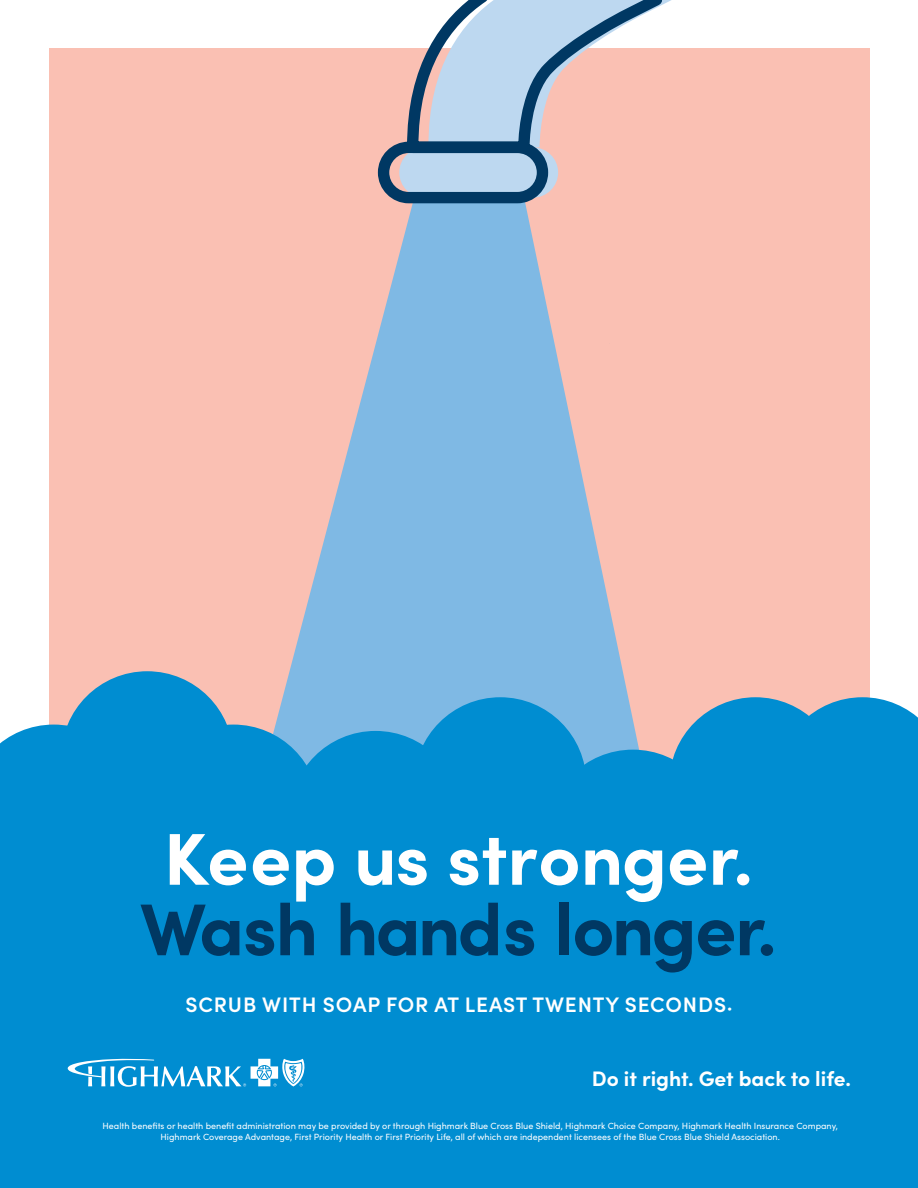
<style>
.page{position:relative;width:918px;height:1188px;background:#fff}
.page>*{position:absolute;margin:0;border:0;box-sizing:border-box;transform-origin:0 0}
.t1{font:700 73.5px "Sofia Pro";letter-spacing:-.03em;color:#003863}
.t2{font:700 73.5px "Sofia Pro";color:#fff}
.t3{font:600 21px "Sofia Pro";letter-spacing:.04em;color:#fff}
.t4{font:700 21px "Sofia Pro";color:#fff}
.t5{font:9px/10.8px "Sofia Pro";color:#fff;text-align:center}
</style>
<div class="page">
<div style="left:49px;top:49px;width:820px;height:814px;background:#fac0b3"></div>
<svg style="left:258px;top:209px;width:390px;height:556px;fill:#7fb9e4"></svg>
<div style="left:0;top:848px;width:918px;height:340px;background:#008dd1"></div>
<svg style="left:372px;top:0;width:300px;height:209px"></svg>
<div style="left:0;top:725px;width:91px;height:123px;background:#008dd1"></div>
<div style="left:61px;top:671px;width:172px;height:172px;background:#008dd1;border-radius:50%"></div>
<div style="left:86px;top:734px;width:172px;height:172px;background:#008dd1;border-radius:50%"></div>
<div style="left:147px;top:725px;width:172px;height:172px;background:#008dd1;border-radius:50%"></div>
<div style="left:289px;top:731px;width:173px;height:172px;background:#008dd1;border-radius:50%"></div>
<div style="left:414px;top:697px;width:172px;height:172px;background:#008dd1;border-radius:50%"></div>
<div style="left:547px;top:750px;width:172px;height:172px;background:#008dd1;border-radius:50%"></div>
<div style="left:669px;top:697px;width:172px;height:172px;background:#008dd1;border-radius:50%"></div>
<div style="left:776px;top:697px;width:142px;height:151px;background:#008dd1"></div>
<svg style="left:67px;top:1059px;width:238px;height:28px"></svg>
<p class="t2" style="left:164px;top:802px;width:591px">Keep us stronger.</p>
<p class="t1" style="left:140px;top:873px;width:638px">Wash hands longer.</p>
<p class="t3" style="left:185px;top:989px;width:549px">SCRUB WITH SOAP FOR AT LEAST TWENTY SECONDS.</p>
<p class="t4" style="left:592px;top:1063px;width:261px">Do it right. Get back to life.</p>
<p class="t5" style="left:103px;top:1120px;width:737px">Health benefits or health benefit administration may be provided by or through Highmark Blue Cross Blue Shield, Highmark Choice Company, Highmark Health Insurance Company,<br>Highmark Coverage Advantage, First Priority Health or First Priority Life, all of which are independent licensees of the Blue Cross Blue Shield Association.</p>
</div>
